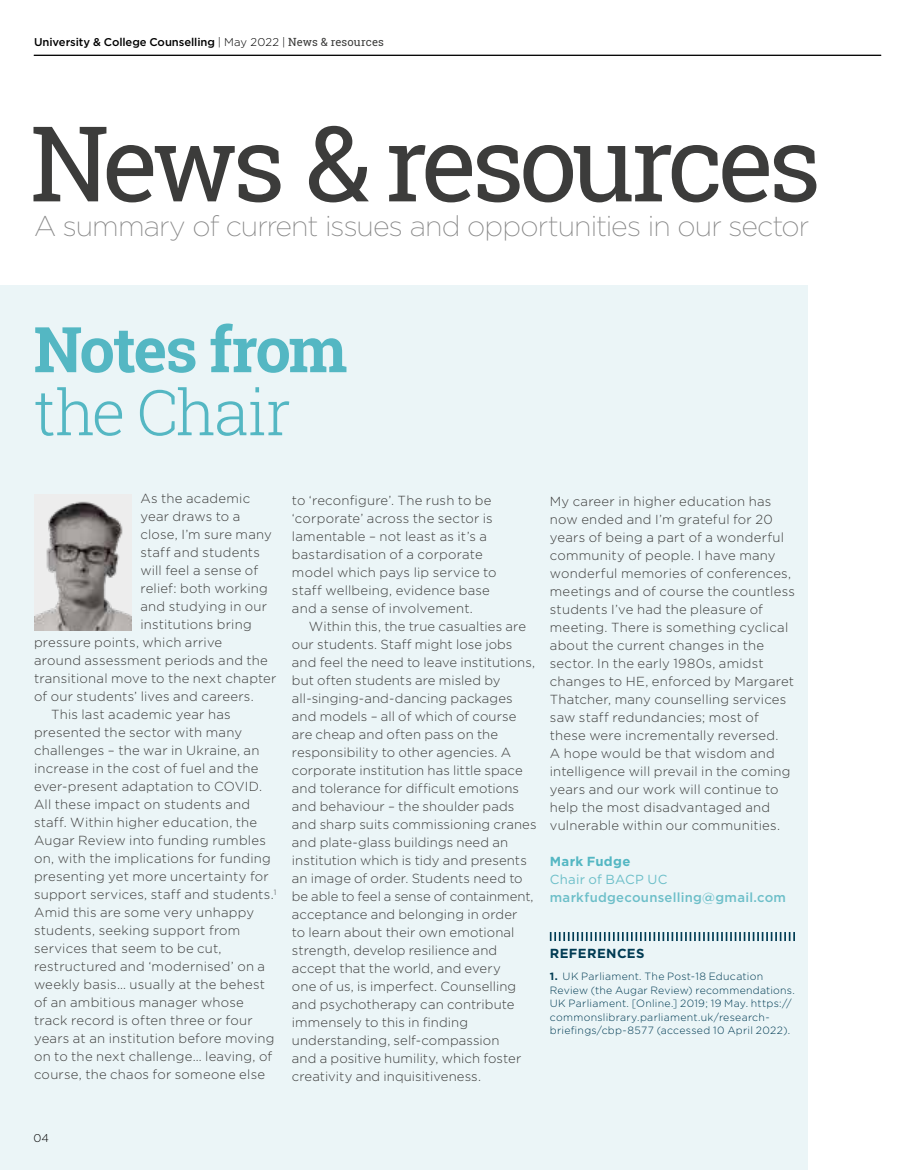
<style>
.page{position:relative;width:915px;height:1170px;background:#fff}
.page>*{position:absolute;margin:0;border:0;box-sizing:border-box;transform-origin:0 0}
.t1{font:104.7px "Roboto Slab";letter-spacing:-.06em;color:#3c3c3b}
.t2{font:700 63px "Roboto Slab";letter-spacing:-.035em;color:#54b7c3}
.t3{font:300 63px "Roboto Slab";letter-spacing:-.03em;color:#54b7c3}
.t4{font:200 28.5px "Gotham";letter-spacing:-.03em;color:#878787}
.t5{font:300 13.2px/18px "Gotham";letter-spacing:.015em;color:#3c3c3b}
.t6{font:500 13.2px "Gotham";letter-spacing:.02em;color:#6dbfc9}
.t7{font:13.2px "Gotham";letter-spacing:.02em;color:#6dbfc9}
.t8{font:700 13.2px "Gotham";letter-spacing:.03em;color:#003b53}
.t9{font:700 13.2px "Gotham";letter-spacing:.025em;color:#54b7c3}
.t10{font:500 11.25px "Gotham";letter-spacing:-.005em;color:#000}
.t11{font:300 11.25px "Gotham";color:#000}
.t12{font:300 10.5px/13.5px "Gotham";letter-spacing:.025em;color:#003b53}
.s1{font-weight:300}
.s2{font-family:"Roboto Slab";font-weight:400;color:#3c3c3b}
.s3{font-weight:700}
</style>
<div class="page">
<div style="left:0;top:286px;width:807px;height:883px;background:#ebf5f7"></div>
<img style="left:34px;top:501px;width:98px;height:129px">
<svg style="left:549px;top:932px;width:245px;height:8px"></svg>
<hr style="left:34px;top:55px;width:846px;height:1px;background:#000">
<p class="t10" style="left:34px;top:35px;width:351px">University &amp; College Counselling <span class="s1">| May 2022 |</span> <span class="s2">News &amp; resources</span></p>
<h1 class="t1" style="left:30px;top:92px;width:792px">News &amp; resources</h1>
<h3 class="t4" style="left:34px;top:208px;width:776px">A summary of current issues and opportunities in our sector</h3>
<h2 class="t2" style="left:33px;top:306px;width:315px">Notes from</h2>
<h2 class="t3" style="left:33px;top:369px;width:259px">the Chair</h2>
<p class="t5" style="left:140px;top:489px;width:111px">As the academic</p>
<p class="t5" style="left:140px;top:507px;width:101px">year draws to a</p>
<p class="t5" style="left:140px;top:525px;width:133px">close, I’m sure many</p>
<p class="t5" style="left:140px;top:543px;width:121px">staff and students</p>
<p class="t5" style="left:140px;top:561px;width:119px">will feel a sense of</p>
<p class="t5" style="left:140px;top:579px;width:129px">relief: both working</p>
<p class="t5" style="left:140px;top:597px;width:128px">and studying in our</p>
<p class="t5" style="left:140px;top:615px;width:113px">institutions bring</p>
<p class="t5" style="left:34px;top:633px;width:190px">pressure points, which arrive</p>
<p class="t5" style="left:34px;top:651px;width:235px">around assessment periods and the</p>
<p class="t5" style="left:34px;top:669px;width:244px">transitional move to the next chapter</p>
<p class="t5" style="left:34px;top:687px;width:221px">of our students’ lives and careers.</p>
<p class="t5" style="left:51px;top:705px;width:181px">This last academic year has</p>
<p class="t5" style="left:34px;top:723px;width:209px">presented the sector with many</p>
<p class="t5" style="left:34px;top:741px;width:227px">challenges – the war in Ukraine, an</p>
<p class="t5" style="left:34px;top:759px;width:226px">increase in the cost of fuel and the</p>
<p class="t5" style="left:34px;top:777px;width:229px">ever-present adaptation to COVID.</p>
<p class="t5" style="left:34px;top:795px;width:217px">All these impact on students and</p>
<p class="t5" style="left:34px;top:813px;width:225px">staff. Within higher education, the</p>
<p class="t5" style="left:34px;top:831px;width:233px">Augar Review into funding rumbles</p>
<p class="t5" style="left:34px;top:849px;width:238px">on, with the implications for funding</p>
<p class="t5" style="left:34px;top:867px;width:236px">presenting yet more uncertainty for</p>
<p class="t5" style="left:34px;top:885px;width:244px">support services, staff and students.<sup>1</sup></p>
<p class="t5" style="left:34px;top:903px;width:221px">Amid this are some very unhappy</p>
<p class="t5" style="left:34px;top:921px;width:208px">students, seeking support from</p>
<p class="t5" style="left:34px;top:939px;width:189px">services that seem to be cut,</p>
<p class="t5" style="left:34px;top:957px;width:232px">restructured and ‘modernised’ on a</p>
<p class="t5" style="left:34px;top:975px;width:232px">weekly basis… usually at the behest</p>
<p class="t5" style="left:34px;top:993px;width:211px">of an ambitious manager whose</p>
<p class="t5" style="left:34px;top:1011px;width:220px">track record is often three or four</p>
<p class="t5" style="left:34px;top:1029px;width:242px">years at an institution before moving</p>
<p class="t5" style="left:34px;top:1047px;width:240px">on to the next challenge… leaving, of</p>
<p class="t5" style="left:34px;top:1065px;width:232px">course, the chaos for someone else</p>
<p class="t5" style="left:292px;top:491px;width:206px">to ‘reconfigure’. The rush to be ‘corporate’ across the sector is lamentable – not least as it’s a bastardisation of a corporate model which pays lip service to staff wellbeing, evidence base and a sense of involvement.</p>
<p class="t5" style="left:292px;top:617px;width:246px;text-indent:17px">Within this, the true casualties are our students. Staff might lose jobs and feel the need to leave institutions, but often students are misled by all-singing-and-dancing packages and models – all of which of course are cheap and often pass on the responsibility to other agencies. A corporate institution has little space and tolerance for difficult emotions and behaviour – the shoulder pads and sharp suits commissioning cranes and plate-glass buildings need an institution which is tidy and presents an image of order. Students need to be able to feel a sense of containment, acceptance and belonging in order<br>to learn about their own emotional strength, develop resilience and accept that the world, and every<br>one of us, is imperfect. Counselling and psychotherapy can contribute immensely to this in finding understanding, self-compassion<br>and a positive humility, which foster creativity and inquisitiveness.</p>
<p class="t5" style="left:549px;top:492px;width:246px">My career in higher education has now ended and I’m grateful for 20 years of being a part of a wonderful community of people. I have many wonderful memories of conferences, meetings and of course the countless students I’ve had the pleasure of meeting. There is something cyclical about the current changes in the sector. In the early 1980s, amidst changes to HE, enforced by Margaret Thatcher, many counselling services saw staff redundancies; most of these were incrementally reversed.<br>A hope would be that wisdom and intelligence will prevail in the coming years and our work will continue to help the most disadvantaged and vulnerable within our communities.</p>
<p class="t9" style="left:549px;top:854px;width:82px">Mark Fudge</p>
<p class="t7" style="left:549px;top:872px;width:119px">Chair of BACP UC</p>
<p class="t6" style="left:549px;top:890px;width:238px">markfudgecounselling@gmail.com</p>
<p class="t8" style="left:549px;top:945px;width:96px">REFERENCES</p>
<p class="t12" style="left:549px;top:969px;width:246px"><span class="s3">1.</span> UK Parliament. The Post-18 Education Review (the Augar Review) recommendations.<br>UK Parliament. [Online.] 2019; 19 May. https:// commonslibrary.parliament.uk/research&shy;briefings/cbp-8577 (accessed 10 April 2022).</p>
<p class="t11" style="left:34px;top:1131px;width:17px">04</p>
</div>
